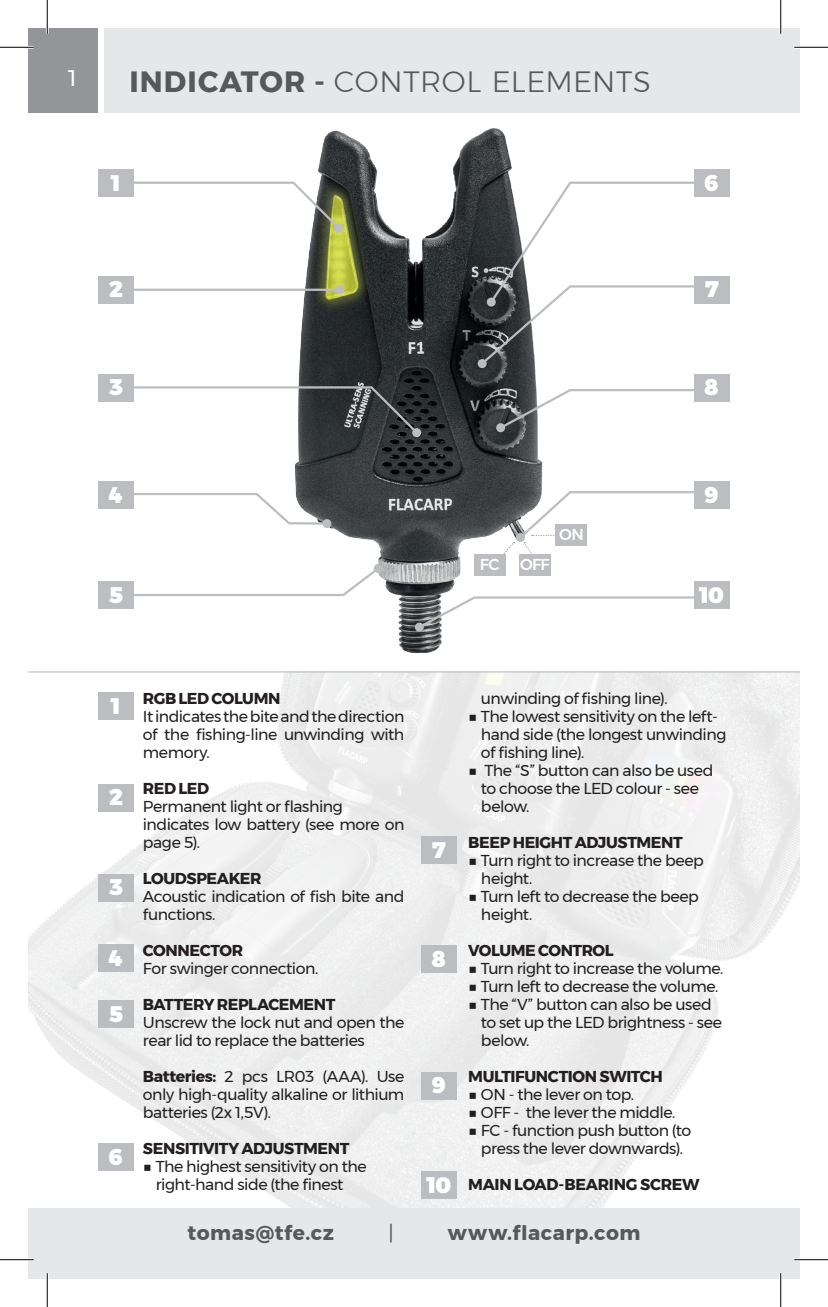
<style>
.page{position:relative;width:828px;height:1307px;background:#fff}
.page>*{position:absolute;margin:0;border:0;box-sizing:border-box;transform-origin:0 0}
.t1{font:300 29.25px "Montserrat";letter-spacing:.02em;color:#57585a}
.t2{font:900 22.5px "Montserrat";color:#fff}
.t3{font:22.5px "Montserrat";color:#fff}
.t4{font:700 20.25px "Montserrat";letter-spacing:.03em;color:#57585a}
.t5{font:20.25px "Montserrat";color:#57585a}
.t6{font:15.75px/18px "Montserrat";letter-spacing:-.03em;color:#231f20}
.t7{font:700 15.75px "Montserrat";letter-spacing:-.025em;color:#231f20}
.t8{font:500 15.75px "Montserrat";letter-spacing:-.035em;color:#fff}
.s1{font-weight:700}
</style>
<div class="page">
<img style="left:295px;top:128px;width:253px;height:525px">
<hr style="left:28px;top:671px;width:772px;height:1px;background:#bcbdc0">
<svg style="left:134px;top:180px;width:208px;height:51px"></svg>
<div style="left:334px;top:223px;width:9px;height:9px;background:#bcbdc0;border-radius:50%"></div>
<svg style="left:131px;top:385px;width:289px;height:51px"></svg>
<div style="left:412px;top:428px;width:9px;height:9px;background:#bcbdc0;border-radius:50%"></div>
<svg style="left:134px;top:492px;width:195px;height:34px"></svg>
<div style="left:322px;top:519px;width:9px;height:9px;background:#bcbdc0;border-radius:50%"></div>
<hr style="left:133px;top:288px;width:207px;height:3px;background:#bcbdc0">
<div style="left:335px;top:285px;width:9px;height:9px;background:#bcbdc0;border-radius:50%"></div>
<svg style="left:134px;top:565px;width:247px;height:32px"></svg>
<div style="left:374px;top:564px;width:9px;height:9px;background:#bcbdc0;border-radius:50%"></div>
<svg style="left:479px;top:180px;width:219px;height:187px"></svg>
<div style="left:478px;top:359px;width:9px;height:9px;background:#bcbdc0;border-radius:50%"></div>
<svg style="left:498px;top:388px;width:200px;height:43px"></svg>
<div style="left:496px;top:423px;width:9px;height:9px;background:#bcbdc0;border-radius:50%"></div>
<svg style="left:416px;top:595px;width:282px;height:35px"></svg>
<div style="left:415px;top:622px;width:9px;height:9px;background:#bcbdc0;border-radius:50%"></div>
<div style="left:98px;top:170px;width:36px;height:27px;background:#bcbdc0"></div>
<div style="left:98px;top:692px;width:36px;height:27px;background:#bcbdc0"></div>
<div style="left:98px;top:784px;width:36px;height:27px;background:#bcbdc0"></div>
<div style="left:421px;top:836px;width:36px;height:27px;background:#bcbdc0"></div>
<div style="left:98px;top:874px;width:36px;height:27px;background:#bcbdc0"></div>
<div style="left:421px;top:945px;width:36px;height:28px;background:#bcbdc0"></div>
<div style="left:98px;top:944px;width:36px;height:27px;background:#bcbdc0"></div>
<div style="left:421px;top:1072px;width:36px;height:27px;background:#bcbdc0"></div>
<div style="left:98px;top:1000px;width:36px;height:27px;background:#bcbdc0"></div>
<div style="left:98px;top:1143px;width:36px;height:27px;background:#bcbdc0"></div>
<div style="left:421px;top:1171px;width:36px;height:27px;background:#bcbdc0"></div>
<div style="left:694px;top:170px;width:36px;height:27px;background:#bcbdc0"></div>
<div style="left:98px;top:276px;width:36px;height:27px;background:#bcbdc0"></div>
<div style="left:694px;top:276px;width:36px;height:27px;background:#bcbdc0"></div>
<div style="left:98px;top:374px;width:36px;height:27px;background:#bcbdc0"></div>
<div style="left:694px;top:374px;width:36px;height:27px;background:#bcbdc0"></div>
<div style="left:98px;top:481px;width:36px;height:28px;background:#bcbdc0"></div>
<div style="left:694px;top:481px;width:36px;height:28px;background:#bcbdc0"></div>
<div style="left:98px;top:581px;width:36px;height:27px;background:#bcbdc0"></div>
<div style="left:694px;top:581px;width:36px;height:27px;background:#bcbdc0"></div>
<svg style="left:493px;top:490px;width:201px;height:79px"></svg>
<div style="left:556px;top:524px;width:31px;height:21px;background:#bcbdc0"></div>
<div style="left:519px;top:554px;width:31px;height:21px;background:#bcbdc0"></div>
<div style="left:474px;top:554px;width:31px;height:21px;background:#bcbdc0"></div>
<div style="left:28px;top:28px;width:69px;height:84px;background:#939598"></div>
<div style="left:28px;top:1208px;width:772px;height:70px;background:#e6e7e9"></div>
<div style="left:104px;top:28px;width:696px;height:84px;background:#e6e7e9"></div>
<hr style="left:0;top:46px;width:34px;height:3px;background:#fff">
<hr style="left:794px;top:46px;width:34px;height:3px;background:#fff">
<hr style="left:0;top:1258px;width:34px;height:2px;background:#fff">
<hr style="left:794px;top:1258px;width:34px;height:2px;background:#fff">
<hr style="left:46px;top:0;width:3px;height:34px;background:#fff">
<hr style="left:46px;top:1273px;width:3px;height:33px;background:#fff">
<hr style="left:779px;top:0;width:3px;height:34px;background:#fff">
<hr style="left:779px;top:1273px;width:3px;height:33px;background:#fff">
<hr style="left:0;top:47px;width:34px;height:1px;background:#000">
<hr style="left:794px;top:47px;width:34px;height:1px;background:#000">
<hr style="left:0;top:1259px;width:34px;height:1px;background:#000">
<hr style="left:794px;top:1259px;width:34px;height:1px;background:#000">
<hr style="left:47px;top:0;width:1px;height:34px;background:#000">
<hr style="left:47px;top:1273px;width:1px;height:33px;background:#000">
<hr style="left:780px;top:0;width:1px;height:34px;background:#000">
<hr style="left:780px;top:1273px;width:1px;height:33px;background:#000">
<h2 class="t3" style="left:68px;top:61px;width:10px">1</h2>
<h1 class="t1" style="left:130px;top:60px;width:523px"><span class="s1">INDICATOR -</span> CONTROL ELEMENTS</h1>
<h2 class="t2" style="left:111px;top:164px;width:11px">1</h2>
<h2 class="t2" style="left:705px;top:164px;width:16px">6</h2>
<h2 class="t2" style="left:109px;top:271px;width:15px">2</h2>
<h2 class="t2" style="left:705px;top:271px;width:15px">7</h2>
<h2 class="t2" style="left:109px;top:369px;width:15px">3</h2>
<h2 class="t2" style="left:705px;top:369px;width:16px">8</h2>
<h2 class="t2" style="left:109px;top:476px;width:15px">4</h2>
<h2 class="t2" style="left:705px;top:476px;width:16px">9</h2>
<p class="t8" style="left:480px;top:552px;width:21px">FC</p>
<p class="t8" style="left:520px;top:552px;width:31px">OFF</p>
<p class="t8" style="left:559px;top:522px;width:26px">ON</p>
<h2 class="t2" style="left:109px;top:576px;width:16px">5</h2>
<h2 class="t2" style="left:700px;top:576px;width:26px">10</h2>
<p class="t7" style="left:143px;top:685px;width:139px">RGB LED COLUMN</p>
<p class="t6" style="left:143px;top:707px;width:263px;text-align:justify">It indicates the bite and the direction of the fishing-line unwinding with memory.</p>
<p class="t7" style="left:143px;top:775px;width:68px">RED LED</p>
<p class="t6" style="left:143px;top:797px;width:263px">Permanent light or flashing indicates low battery (see more on page 5).</p>
<p class="t7" style="left:143px;top:865px;width:120px">LOUDSPEAKER</p>
<p class="t6" style="left:143px;top:887px;width:263px">Acoustic indication of fish bite and functions.</p>
<p class="t7" style="left:143px;top:937px;width:102px">CONNECTOR</p>
<p class="t6" style="left:143px;top:959px;width:177px">For swinger connection.</p>
<p class="t7" style="left:143px;top:991px;width:194px">BATTERY REPLACEMENT</p>
<p class="t6" style="left:143px;top:1013px;width:263px">Unscrew the lock nut and open the rear lid to replace the batteries</p>
<p class="t6" style="left:143px;top:1067px;width:263px;text-align:justify"><span class="s1">Batteries:</span> 2 pcs LR03 (AAA). Use only high-quality alkaline or lithium batteries (2x 1,5V).</p>
<p class="t7" style="left:143px;top:1135px;width:208px">SENSITIVITY ADJUSTMENT</p>
<p class="t6" style="left:156px;top:1157px;width:213px;text-indent:-13px">■ The highest sensitivity on the right-hand side (the finest</p>
<h2 class="t2" style="left:111px;top:687px;width:11px">1</h2>
<h2 class="t2" style="left:109px;top:778px;width:15px">2</h2>
<h2 class="t2" style="left:432px;top:831px;width:15px">7</h2>
<h2 class="t2" style="left:109px;top:868px;width:15px">3</h2>
<h2 class="t2" style="left:109px;top:939px;width:15px">4</h2>
<h2 class="t2" style="left:432px;top:940px;width:16px">8</h2>
<h2 class="t2" style="left:109px;top:995px;width:16px">5</h2>
<h2 class="t2" style="left:432px;top:1066px;width:16px">9</h2>
<h2 class="t2" style="left:109px;top:1138px;width:16px">6</h2>
<h2 class="t2" style="left:427px;top:1165px;width:26px">10</h2>
<p class="t6" style="left:481px;top:689px;width:188px">unwinding of fishing line).</p>
<p class="t6" style="left:481px;top:707px;width:247px;text-indent:-13px">■ The lowest sensitivity on the left&shy;hand side (the longest unwinding of fishing line).</p>
<p class="t6" style="left:481px;top:761px;width:234px;text-indent:-13px">■ The “S” button can also be used to choose the LED colour - see below.</p>
<p class="t7" style="left:468px;top:829px;width:216px">BEEP HEIGHT ADJUSTMENT</p>
<p class="t6" style="left:481px;top:851px;width:224px;text-indent:-13px">■ Turn right to increase the beep height.</p>
<p class="t6" style="left:481px;top:887px;width:219px;text-indent:-13px">■ Turn left to decrease the beep height.</p>
<p class="t7" style="left:468px;top:937px;width:147px">VOLUME CONTROL</p>
<p class="t6" style="left:468px;top:959px;width:257px">■ Turn right to increase the volume.</p>
<p class="t6" style="left:468px;top:977px;width:252px">■ Turn left to decrease the volume.</p>
<p class="t6" style="left:481px;top:995px;width:243px;text-indent:-13px">■ The “V” button can also be used to set up the LED brightness - see below.</p>
<p class="t7" style="left:468px;top:1063px;width:196px">MULTIFUNCTION SWITCH</p>
<p class="t6" style="left:468px;top:1085px;width:167px">■ ON - the lever on top.</p>
<p class="t6" style="left:468px;top:1103px;width:209px">■ OFF - the lever the middle.</p>
<p class="t6" style="left:468px;top:1121px;width:225px;text-align:center">■ FC - function push button (to press the lever downwards).</p>
<p class="t7" style="left:468px;top:1171px;width:233px">MAIN LOAD-BEARING SCREW</p>
<p class="t4" style="left:187px;top:1216px;width:148px">tomas@tfe.cz</p>
<p class="t5" style="left:388px;top:1217px;width:7px">|</p>
<p class="t4" style="left:448px;top:1216px;width:194px">www.flacarp.com</p>
</div>
